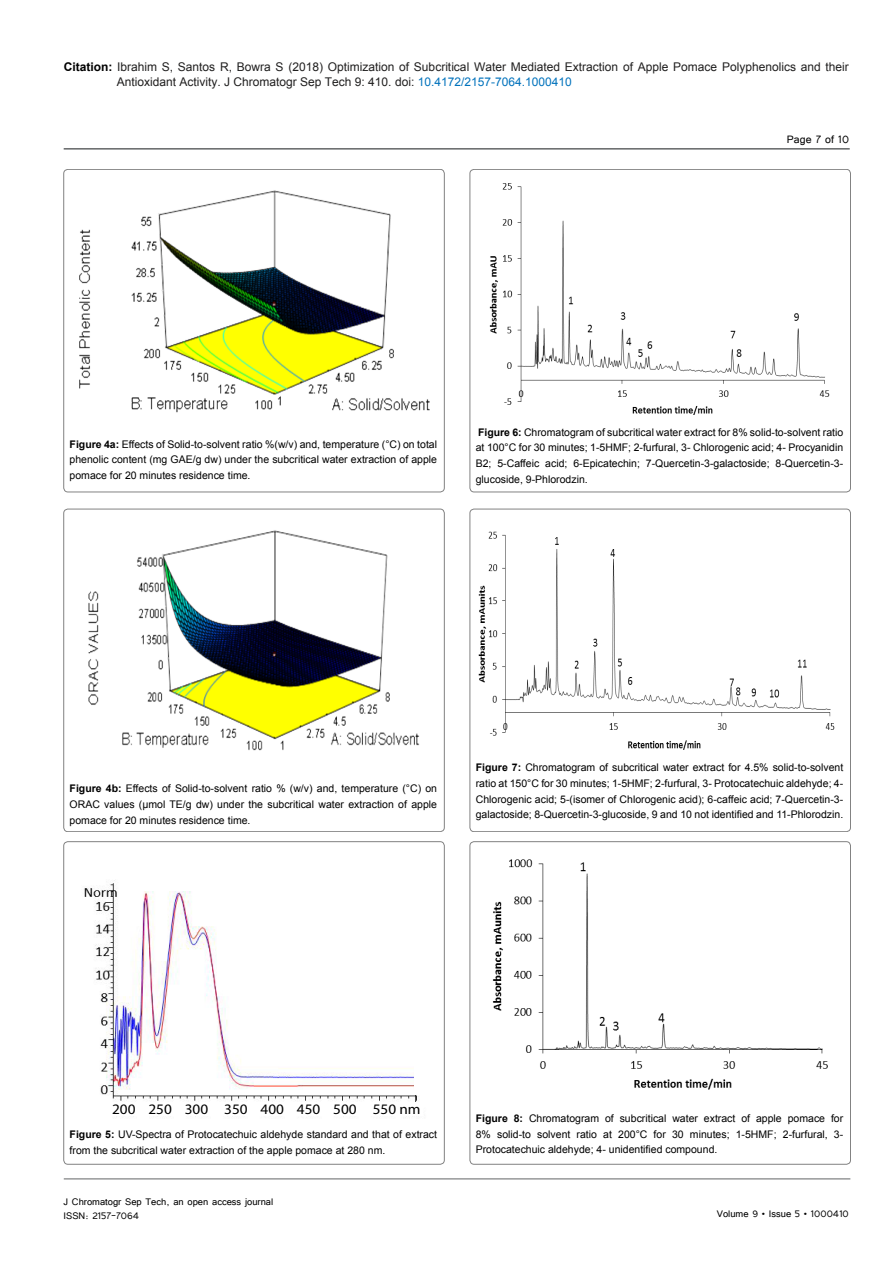
<style>
.page{position:relative;width:893px;height:1263px;background:#fff}
.page>*{position:absolute;margin:0;border:0;box-sizing:border-box;transform-origin:0 0}
.t1{font:14.55px "Myriad Pro";color:#000;scale:1.05 1}
.t2{font:13.5px "Tunga";color:#000}
.t3{font:12px/15px "Arial";color:#201f1f}
.t4{font:12px/14.4px "Tunga";color:#000}
.t5{font:10.5px/15.8px "Arial";color:#000;text-align:justify}
.s1{font-weight:700;color:#000}
.s2{color:#0072bc}
.s3{font-weight:700}
</style>
<div class="page">
<hr style="left:64px;top:148px;width:786px;height:2px;background:#636567">
<hr style="left:64px;top:1179px;width:786px;height:1px;background:#636567">
<div style="left:64px;top:169px;width:380px;height:323px;border:1px solid #000;border-radius:4px"></div>
<img style="left:79px;top:190px;width:351px;height:223px">
<div style="left:470px;top:169px;width:380px;height:323px;border:1px solid #000;border-radius:4px"></div>
<img style="left:489px;top:183px;width:341px;height:232px">
<div style="left:64px;top:509px;width:380px;height:323px;border:1px solid #000;border-radius:4px"></div>
<img style="left:88px;top:530px;width:332px;height:221px">
<div style="left:470px;top:509px;width:380px;height:323px;border:1px solid #000;border-radius:4px"></div>
<img style="left:478px;top:531px;width:357px;height:219px">
<div style="left:64px;top:842px;width:380px;height:322px;border:1px solid #000;border-radius:4px"></div>
<div style="left:470px;top:842px;width:380px;height:322px;border:1px solid #000;border-radius:4px"></div>
<img style="left:84px;top:880px;width:333px;height:237px">
<div style="left:76px;top:1102px;width:347px;height:13px;background:#fff"></div>
<div style="left:414px;top:850px;width:23px;height:245px;background:#fff"></div>
<img style="left:492px;top:859px;width:336px;height:231px">
<p class="t3" style="left:117px;top:59px;width:734px;text-indent:-53px"><span class="s1">Citation:</span> Ibrahim S, Santos R, Bowra S (2018) Optimization of Subcritical Water Mediated Extraction of Apple Pomace Polyphenolics and their<br>Antioxidant Activity. J Chromatogr Sep Tech 9: 410. doi: <span class="s2">10.4172/2157-7064.1000410</span></p>
<p class="t2" style="left:787px;top:131px;width:64px">Page 7 of 10</p>
<p class="t5" style="left:70px;top:436px;width:369px"><span class="s3">Figure 4a:</span> Effects of Solid-to-solvent ratio %(w/v) and, temperature (°C) on total phenolic content (mg GAE/g dw) under the subcritical water extraction of apple pomace for 20 minutes residence time.</p>
<p class="t5" style="left:476px;top:424px;width:369px"><span class="s3">Figure 6:</span> Chromatogram of subcritical water extract for 8% solid-to-solvent ratio at 100°C for 30 minutes; 1-5HMF; 2-furfural, 3- Chlorogenic acid; 4- Procyanidin B2; 5-Caffeic acid; 6-Epicatechin; 7-Quercetin-3-galactoside; 8-Quercetin-3- glucoside, 9-Phlorodzin.</p>
<p class="t5" style="left:70px;top:781px;width:369px"><span class="s3">Figure 4b:</span> Effects of Solid-to-solvent ratio % (w/v) and, temperature (°C) on ORAC values (µmol TE/g dw) under the subcritical water extraction of apple pomace for 20 minutes residence time.</p>
<p class="t5" style="left:476px;top:760px;width:369px"><span class="s3">Figure 7:</span> Chromatogram of subcritical water extract for 4.5% solid-to-solvent ratio at 150°C for 30 minutes; 1-5HMF; 2-furfural, 3- Protocatechuic aldehyde; 4- Chlorogenic acid; 5-(isomer of Chlorogenic acid); 6-caffeic acid; 7-Quercetin-3- galactoside; 8-Quercetin-3-glucoside, 9 and 10 not identified and 11-Phlorodzin.</p>
<p class="t1" style="left:112px;top:1100px;width:295px">200 250 300 350 400 450 500 550 nm</p>
<p class="t5" style="left:70px;top:1127px;width:369px"><span class="s3">Figure 5:</span> UV-Spectra of Protocatechuic aldehyde standard and that of extract from the subcritical water extraction of the apple pomace at 280 nm.</p>
<p class="t4" style="left:64px;top:1193px;width:211px">J Chromatogr Sep Tech, an open access journal<br>ISSN: 2157-7064</p>
<p class="t5" style="left:476px;top:1110px;width:369px"><span class="s3">Figure 8:</span> Chromatogram of subcritical water extract of apple pomace for 8% solid-to solvent ratio at 200°C for 30 minutes; 1-5HMF; 2-furfural, 3- Protocatechuic aldehyde; 4- unidentified compound.</p>
<p class="t4" style="left:717px;top:1205px;width:134px">Volume 9 • Issue 5 • 1000410</p>
</div>
